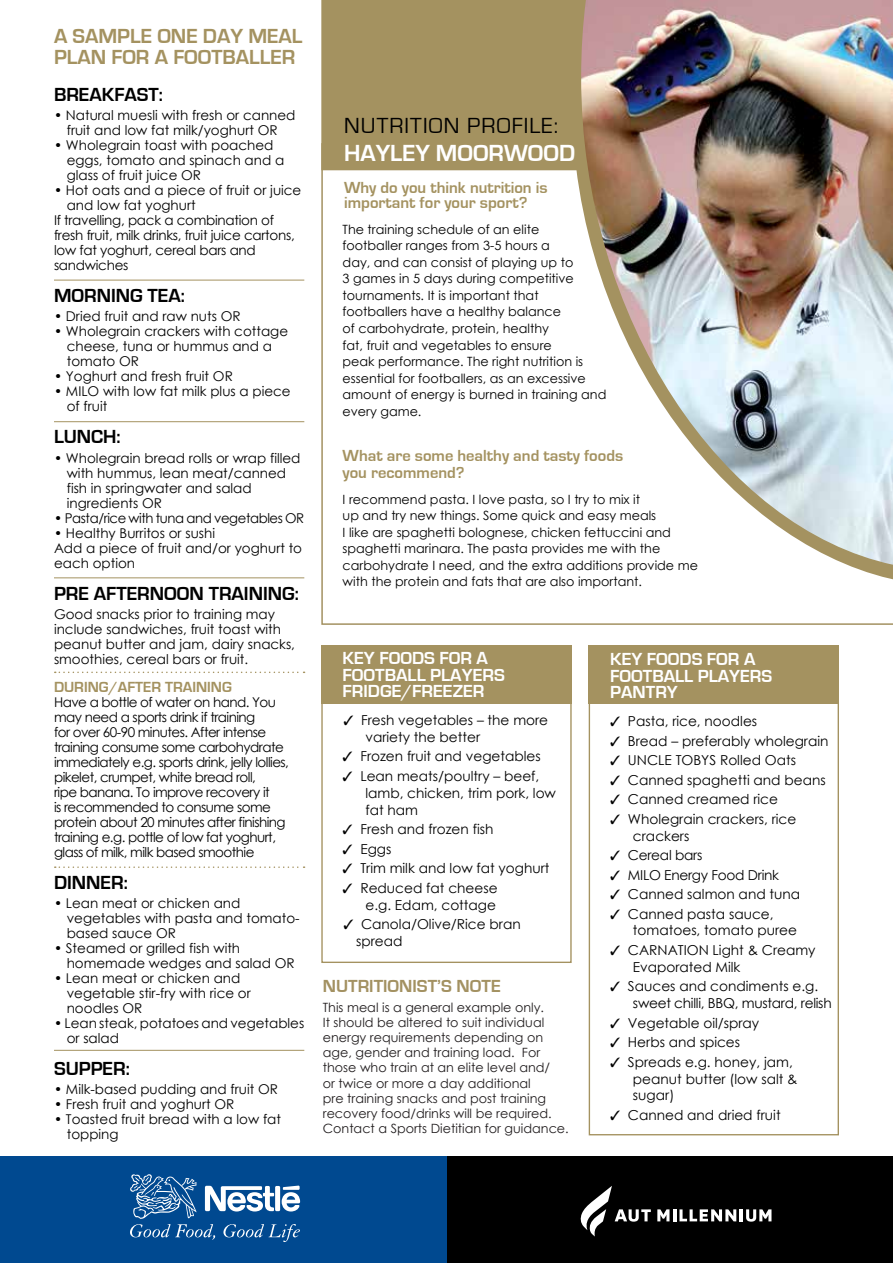
<style>
.page{position:relative;width:893px;height:1263px;background:#fff}
.page>*{position:absolute;margin:0;border:0;box-sizing:border-box;transform-origin:0 0}
.t1{font:700 24px "Eurostile";color:#fff}
.t2{font:22.5px "Eurostile";letter-spacing:.05em;color:#000}
.t3{font:700 21px/21px "Eurostile";color:#a49260}
.t4{font:700 19.5px "Eurostile";color:#000}
.t5{font:700 18px/16.5px "Eurostile";color:#fff}
.t6{font:700 18px "Eurostile";color:#a39161}
.t7{font:700 16.5px/15px "Eurostile";color:#a49260}
.t8{font:700 15.15px "Eurostile";color:#a49260}
.t9{font:13.65px/16.8px "Century Gothic";color:#000}
.t10{font:13.65px/16.8px "Century Gothic";letter-spacing:-.02em;color:#000}
.t11{font:13.5px/15px "Century Gothic";color:#000}
.t12{font:13.5px/15px "Century Gothic";letter-spacing:-.04em;color:#000}
.t13{font:13.5px "Century Gothic";letter-spacing:-.02em;color:#000}
.t14{font:13.5px "Century Gothic";letter-spacing:-.03em;color:#000}
.t15{font:12.75px/16.5px "Century Gothic";color:#000}
.t16{font:12.75px/15.1px "Century Gothic";color:#211d1e}
</style>
<div class="page">
<svg style="left:321px;top:170px;width:572px;height:455px"></svg>
<hr style="left:54px;top:280px;width:250px;height:1px;background:#a49260">
<hr style="left:54px;top:421px;width:250px;height:1px;background:#a49260">
<hr style="left:54px;top:577px;width:250px;height:1px;background:#a49260">
<svg style="left:55px;top:866px;width:250px;height:2px"></svg>
<svg style="left:55px;top:671px;width:250px;height:2px"></svg>
<hr style="left:54px;top:1050px;width:250px;height:1px;background:#a49260">
<div style="left:322px;top:645px;width:250px;height:59px;background:#a49260"></div>
<div style="left:589px;top:645px;width:250px;height:58px;background:#a49260"></div>
<svg style="left:572px;top:170px;width:321px;height:412px"></svg>
<img style="left:581px;top:0;width:312px;height:565px">
<div style="left:321px;top:0;width:262px;height:170px;background:#a49260"></div>
<div style="left:446px;top:1157px;width:447px;height:106px;background:#000"></div>
<div style="left:0;top:1157px;width:446px;height:106px;background:#004990"></div>
<svg style="left:130px;top:1174px;width:170px;height:68px"></svg>
<svg style="left:657px;top:1209px;width:114px;height:12px"></svg>
<svg style="left:581px;top:1186px;width:70px;height:50px"></svg>
<h3 class="t3" style="left:54px;top:25px;width:250px">A SAMPLE ONE DAY MEAL<br>PLAN FOR A FOOTBALLER</h3>
<h3 class="t4" style="left:54px;top:84px;width:111px">BREAKFAST:</h3>
<p class="t11" style="left:54px;top:107px;width:243px;text-align:center">• Natural muesli with fresh or canned fruit and low fat milk/yoghurt OR</p>
<p class="t11" style="left:67px;top:137px;width:219px;text-indent:-13px">• Wholegrain toast with poached eggs, tomato and spinach and a glass of fruit juice OR</p>
<p class="t11" style="left:54px;top:182px;width:249px">• Hot oats and a piece of fruit or juice</p>
<p class="t11" style="left:67px;top:197px;width:130px">and low fat yoghurt</p>
<p class="t13" style="left:54px;top:212px;width:222px">If travelling, pack a combination of</p>
<p class="t13" style="left:54px;top:227px;width:242px">fresh fruit, milk drinks, fruit juice cartons,</p>
<p class="t13" style="left:54px;top:242px;width:203px">low fat yoghurt, cereal bars and</p>
<p class="t13" style="left:54px;top:257px;width:76px">sandwiches</p>
<h3 class="t4" style="left:54px;top:285px;width:133px">MORNING TEA:</h3>
<p class="t11" style="left:54px;top:309px;width:188px">• Dried fruit and raw nuts OR</p>
<p class="t11" style="left:67px;top:324px;width:223px;text-indent:-13px">• Wholegrain crackers with cottage cheese, tuna or hummus and a tomato OR</p>
<p class="t11" style="left:54px;top:369px;width:180px">• Yoghurt and fresh fruit OR</p>
<p class="t11" style="left:67px;top:384px;width:225px;text-indent:-13px">• MILO with low fat milk plus a piece of fruit</p>
<h3 class="t4" style="left:54px;top:426px;width:68px">LUNCH:</h3>
<p class="t11" style="left:67px;top:450px;width:235px;text-indent:-13px">• Wholegrain bread rolls or wrap filled with hummus, lean meat/canned fish in springwater and salad ingredients OR</p>
<p class="t14" style="left:54px;top:509px;width:252px">• Pasta/rice with tuna and vegetables OR</p>
<p class="t11" style="left:54px;top:525px;width:250px">• Healthy Burritos or sushi<br>Add a piece of fruit and/or yoghurt to each option</p>
<h3 class="t4" style="left:54px;top:582px;width:246px">PRE AFTERNOON TRAINING:</h3>
<p class="t11" style="left:54px;top:606px;width:243px">Good snacks prior to training may include sandwiches, fruit toast with peanut butter and jam, dairy snacks, smoothies, cereal bars or fruit.</p>
<p class="t8" style="left:54px;top:678px;width:179px">DURING/AFTER TRAINING</p>
<p class="t12" style="left:54px;top:694px;width:237px">Have a bottle of water on hand. You may need a sports drink if training<br>for over 60-90 minutes. After intense training consume some carbohydrate immediately e.g. sports drink, jelly lollies, pikelet, crumpet, white bread roll,<br>ripe banana. To improve recovery it<br>is recommended to consume some protein about 20 minutes after finishing training e.g. pottle of low fat yoghurt, glass of milk, milk based smoothie</p>
<h3 class="t4" style="left:54px;top:872px;width:75px">DINNER:</h3>
<p class="t11" style="left:67px;top:895px;width:234px;text-indent:-13px">• Lean meat or chicken and vegetables with pasta and tomato&shy;based sauce OR</p>
<p class="t11" style="left:67px;top:940px;width:229px;text-indent:-13px">• Steamed or grilled fish with homemade wedges and salad OR</p>
<p class="t11" style="left:67px;top:970px;width:186px;text-indent:-13px">• Lean meat or chicken and vegetable stir-fry with rice or noodles OR</p>
<p class="t11" style="left:67px;top:1015px;width:239px;text-indent:-13px">• Lean steak, potatoes and vegetables or salad</p>
<h3 class="t4" style="left:54px;top:1058px;width:77px">SUPPER:</h3>
<p class="t11" style="left:54px;top:1081px;width:225px">• Milk-based pudding and fruit OR</p>
<p class="t11" style="left:54px;top:1096px;width:182px">• Fresh fruit and yoghurt OR</p>
<p class="t11" style="left:67px;top:1111px;width:216px;text-indent:-13px">• Toasted fruit bread with a low fat topping</p>
<h2 class="t2" style="left:344px;top:113px;width:216px">NUTRITION PROFILE:</h2>
<h1 class="t1" style="left:344px;top:140px;width:233px">HAYLEY MOORWOOD</h1>
<p class="t7" style="left:344px;top:180px;width:205px">Why do you think nutrition is important for your sport?</p>
<p class="t15" style="left:343px;top:221px;width:265px">The training schedule of an elite<br>footballer ranges from 3-5 hours a<br>day, and can consist of playing up to<br>3 games in 5 days during competitive tournaments. It is important that footballers have a healthy balance<br>of carbohydrate, protein, healthy<br>fat, fruit and vegetables to ensure<br>peak performance. The right nutrition is essential for footballers, as an excessive amount of energy is burned in training and every game.</p>
<p class="t7" style="left:343px;top:448px;width:282px;line-height:16.6px">What are some healthy and tasty foods you recommend?</p>
<p class="t15" style="left:343px;top:490px;width:357px">I recommend pasta. I love pasta, so I try to mix it<br>up and try new things. Some quick and easy meals<br>I like are spaghetti bolognese, chicken fettuccini and spaghetti marinara. The pasta provides me with the carbohydrate I need, and the extra additions provide me with the protein and fats that are also important.</p>
<h3 class="t5" style="left:343px;top:650px;width:164px">KEY FOODS FOR A<br>FOOTBALL PLAYERS<br>FRIDGE/FREEZER</h3>
<p class="t9" style="left:365px;top:712px;width:184px;text-indent:-22px">✓ Fresh vegetables – the more variety the better</p>
<p class="t9" style="left:343px;top:748px;width:200px">✓ Frozen fruit and vegetables</p>
<p class="t9" style="left:365px;top:767px;width:192px;text-indent:-23px">✓ Lean meats/poultry – beef, lamb, chicken, trim pork, low fat ham</p>
<p class="t9" style="left:343px;top:821px;width:152px">✓ Fresh and frozen fish</p>
<p class="t9" style="left:343px;top:840px;width:50px">✓ Eggs</p>
<p class="t9" style="left:343px;top:860px;width:209px">✓ Trim milk and low fat yoghurt</p>
<p class="t9" style="left:343px;top:879px;width:157px;text-align:right">✓ Reduced fat cheese e.g. Edam, cottage</p>
<p class="t9" style="left:356px;top:915px;width:166px;text-indent:-13px">✓ Canola/Olive/Rice bran spread</p>
<h3 class="t6" style="left:323px;top:977px;width:179px">NUTRITIONIST’S NOTE</h3>
<p class="t16" style="left:323px;top:999px;width:247px">This meal is a general example only.<br>It should be altered to suit individual energy requirements depending on age, gender and training load. For those who train at an elite level and/<br>or twice or more a day additional<br>pre training snacks and post training recovery food/drinks will be required.<br>Contact a Sports Dietitian for guidance.</p>
<h3 class="t5" style="left:610px;top:651px;width:164px">KEY FOODS FOR A<br>FOOTBALL PLAYERS<br>PANTRY</h3>
<p class="t9" style="left:610px;top:712px;width:149px">✓ Pasta, rice, noodles</p>
<p class="t9" style="left:610px;top:732px;width:220px">✓ Bread – preferably wholegrain</p>
<p class="t9" style="left:610px;top:751px;width:187px">✓ UNCLE TOBYS Rolled Oats</p>
<p class="t9" style="left:610px;top:771px;width:217px">✓ Canned spaghetti and beans</p>
<p class="t9" style="left:610px;top:791px;width:169px">✓ Canned creamed rice</p>
<p class="t9" style="left:633px;top:810px;width:165px;text-indent:-23px">✓ Wholegrain crackers, rice crackers</p>
<p class="t10" style="left:610px;top:846px;width:94px">✓ Cereal bars</p>
<p class="t10" style="left:610px;top:866px;width:170px">✓ MILO Energy Food Drink</p>
<p class="t9" style="left:610px;top:886px;width:192px">✓ Canned salmon and tuna</p>
<p class="t9" style="left:633px;top:905px;width:166px;text-indent:-23px">✓ Canned pasta sauce, tomatoes, tomato puree</p>
<p class="t9" style="left:633px;top:941px;width:184px;text-indent:-23px">✓ CARNATION Light &amp; Creamy<br>Evaporated Milk</p>
<p class="t10" style="left:633px;top:978px;width:200px;text-indent:-23px">✓ Sauces and condiments e.g. sweet chilli, BBQ, mustard, relish</p>
<p class="t9" style="left:610px;top:1014px;width:151px">✓ Vegetable oil/spray</p>
<p class="t9" style="left:610px;top:1034px;width:132px">✓ Herbs and spices</p>
<p class="t9" style="left:633px;top:1053px;width:166px;text-indent:-23px">✓ Spreads e.g. honey, jam, peanut butter (low salt &amp; sugar)</p>
<p class="t9" style="left:610px;top:1106px;width:172px">✓ Canned and dried fruit</p>
</div>
